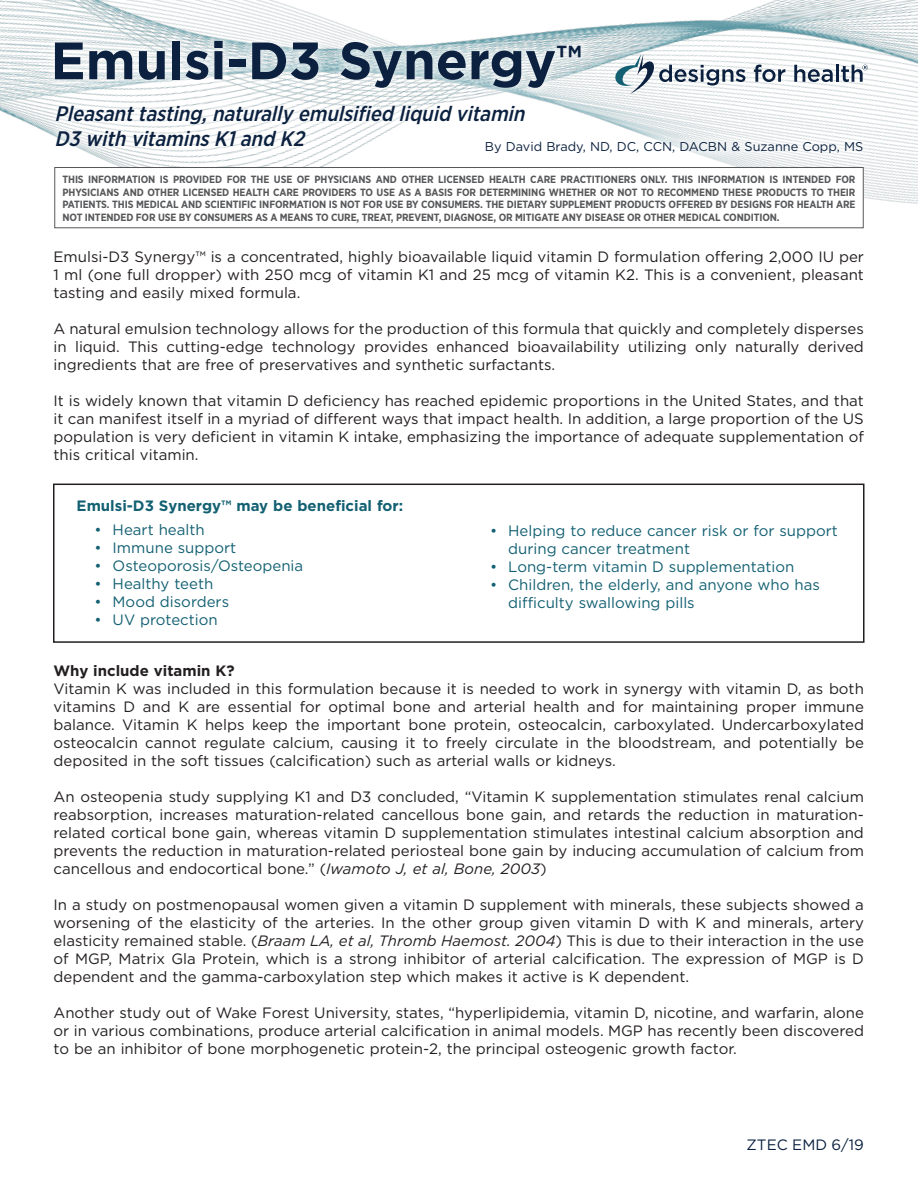
<style>
.page{position:relative;width:918px;height:1188px;background:#fff}
.page>*{position:absolute;margin:0;border:0;box-sizing:border-box;transform-origin:0 0}
.t1{font:700 52.5px "Gotham";color:#0b213f}
.t2{font:italic 500 21px "Gotham Narrow";color:#0b213f}
.t3{font:15px/18px "Gotham";color:#231f20;text-align:justify}
.t4{font:15px/18px "Gotham";color:#136072}
.t5{font:700 15px "Gotham";color:#136072}
.t6{font:700 15px "Gotham";color:#231f20}
.t7{font:15px "Gotham";color:#0b213f}
.t8{font:12.75px "Gotham";color:#0b213f}
.t9{font:700 10.5px/12.6px "Gotham Narrow";letter-spacing:-.01em;color:#57585a;text-align:justify}
.s1{font-size:37.5px}
.s2{font-style:italic}
</style>
<div class="page">
<img style="left:0;top:0;width:918px;height:229px">
<div style="left:46px;top:97px;width:488px;height:59px;background:#fff;opacity:.51"></div>
<div style="left:45px;top:31px;width:546px;height:67px;background:#fff;opacity:.51"></div>
<div style="left:54px;top:167px;width:810px;height:61px;background:#fff;border:1px solid #57585a"></div>
<div style="left:477px;top:132px;width:395px;height:31px;background:#fff;opacity:.5"></div>
<svg style="left:608px;top:50px;width:137px;height:44px"></svg>
<svg style="left:754px;top:65px;width:31px;height:17px"></svg>
<svg style="left:794px;top:65px;width:39px;height:17px"></svg>
<hr style="left:836px;top:65px;width:3px;height:17px;background:#0b213f">
<svg style="left:841px;top:65px;width:27px;height:17px"></svg>
<div style="left:53px;top:484px;width:812px;height:159px;border:2px solid #231f20"></div>
<p class="t1" style="left:51px;top:26px;width:533px">Emulsi-D3 Synergy<span class="s1">™</span></p>
<p class="t2" style="left:55px;top:101px;width:477px">Pleasanttasting,naturallyemulsified liquid vitamin</p>
<p class="t2" style="left:55px;top:126px;width:257px">D3 with vitaminsK1and K2</p>
<p class="t8" style="left:485px;top:139px;width:380px">By David Brady, ND, DC, CCN, DACBN &amp; Suzanne Copp, MS</p>
<p class="t9" style="left:62px;top:173px;width:795px">THIS INFORMATION IS PROVIDED FOR THE USE OF PHYSICIANS AND OTHER LICENSED HEALTH CARE PRACTITIONERS ONLY. THIS INFORMATION IS INTENDED FOR PHYSICIANS AND OTHER LICENSED HEALTH CARE PROVIDERS TO USE AS A BASIS FOR DETERMINING WHETHER OR NOT TO RECOMMEND THESE PRODUCTS TO THEIR PATIENTS. THIS MEDICAL AND SCIENTIFIC INFORMATION IS NOT FOR USE BY CONSUMERS. THE DIETARY SUPPLEMENT PRODUCTS OFFERED BY DESIGNS FOR HEALTH ARE NOT INTENDED FOR USE BY CONSUMERS AS A MEANS TO CURE, TREAT, PREVENT, DIAGNOSE, OR MITIGATE ANY DISEASE OR OTHER MEDICAL CONDITION.</p>
<p class="t3" style="left:54px;top:247px;width:812px">Emulsi-D3 Synergy™ is a concentrated, highly bioavailable liquid vitamin D formulation offering 2,000 IU per 1 ml (one full dropper) with 250 mcg of vitamin K1 and 25 mcg of vitamin K2. This is a convenient, pleasant tasting and easily mixed formula.</p>
<p class="t3" style="left:54px;top:319px;width:812px">A natural emulsion technology allows for the production of this formula that quickly and completely disperses in liquid. This cutting-edge technology provides enhanced bioavailability utilizing only naturally derived ingredients that are free of preservatives and synthetic surfactants.</p>
<p class="t3" style="left:54px;top:391px;width:812px">It is widely known that vitamin D deficiency has reached epidemic proportions in the United States, and that it can manifest itself in a myriad of different ways that impact health. In addition, a large proportion of the US population is very deficient in vitamin K intake, emphasizing the importance of adequate supplementation of this critical vitamin.</p>
<p class="t5" style="left:77px;top:496px;width:328px">Emulsi-D3 Synergy™ may be beneficial for:</p>
<p class="t4" style="left:95px;top:520px;width:112px">• Heart health</p>
<p class="t4" style="left:95px;top:538px;width:143px">• Immune support</p>
<p class="t4" style="left:95px;top:556px;width:210px">• Osteoporosis/Osteopenia</p>
<p class="t4" style="left:95px;top:574px;width:120px">• Healthy teeth</p>
<p class="t4" style="left:95px;top:592px;width:136px">• Mood disorders</p>
<p class="t4" style="left:95px;top:610px;width:125px">• UV protection</p>
<p class="t4" style="left:508px;top:522px;width:331px;text-indent:-18px">• Helping to reduce cancer risk or for support during cancer treatment</p>
<p class="t4" style="left:490px;top:558px;width:306px">• Long-term vitamin D supplementation</p>
<p class="t4" style="left:508px;top:576px;width:313px;text-indent:-18px">• Children, the elderly, and anyone who has difficulty swallowing pills</p>
<p class="t6" style="left:54px;top:661px;width:183px">Why include vitamin K?</p>
<p class="t3" style="left:54px;top:679px;width:812px">Vitamin K was included in this formulation because it is needed to work in synergy with vitamin D, as both vitamins D and K are essential for optimal bone and arterial health and for maintaining proper immune balance. Vitamin K helps keep the important bone protein, osteocalcin, carboxylated. Undercarboxylated osteocalcin cannot regulate calcium, causing it to freely circulate in the bloodstream, and potentially be deposited in the soft tissues (calcification) such as arterial walls or kidneys.</p>
<p class="t3" style="left:54px;top:787px;width:812px">An osteopenia study supplying K1 and D3 concluded, “Vitamin K supplementation stimulates renal calcium reabsorption, increases maturation-related cancellous bone gain, and retards the reduction in maturation&shy;related cortical bone gain, whereas vitamin D supplementation stimulates intestinal calcium absorption and prevents the reduction in maturation-related periosteal bone gain by inducing accumulation of calcium from cancellous and endocortical bone.” (<span class="s2">Iwamoto J, et al, Bone, 2003</span>)</p>
<p class="t3" style="left:54px;top:895px;width:812px">In a study on postmenopausal women given a vitamin D supplement with minerals, these subjects showed a worsening of the elasticity of the arteries. In the other group given vitamin D with K and minerals, artery elasticity remained stable. (<span class="s2">Braam LA, et al, Thromb Haemost. 2004</span>) This is due to their interaction in the use of MGP, Matrix Gla Protein, which is a strong inhibitor of arterial calcification. The expression of MGP is D dependent and the gamma-carboxylation step which makes it active is K dependent.</p>
<p class="t3" style="left:54px;top:1003px;width:812px">Another study out of Wake Forest University, states, “hyperlipidemia, vitamin D, nicotine, and warfarin, alone or in various combinations, produce arterial calcification in animal models. MGP has recently been discovered to be an inhibitor of bone morphogenetic protein-2, the principal osteogenic growth factor.</p>
<p class="t7" style="left:747px;top:1136px;width:119px">ZTEC EMD 6/19</p>
</div>
